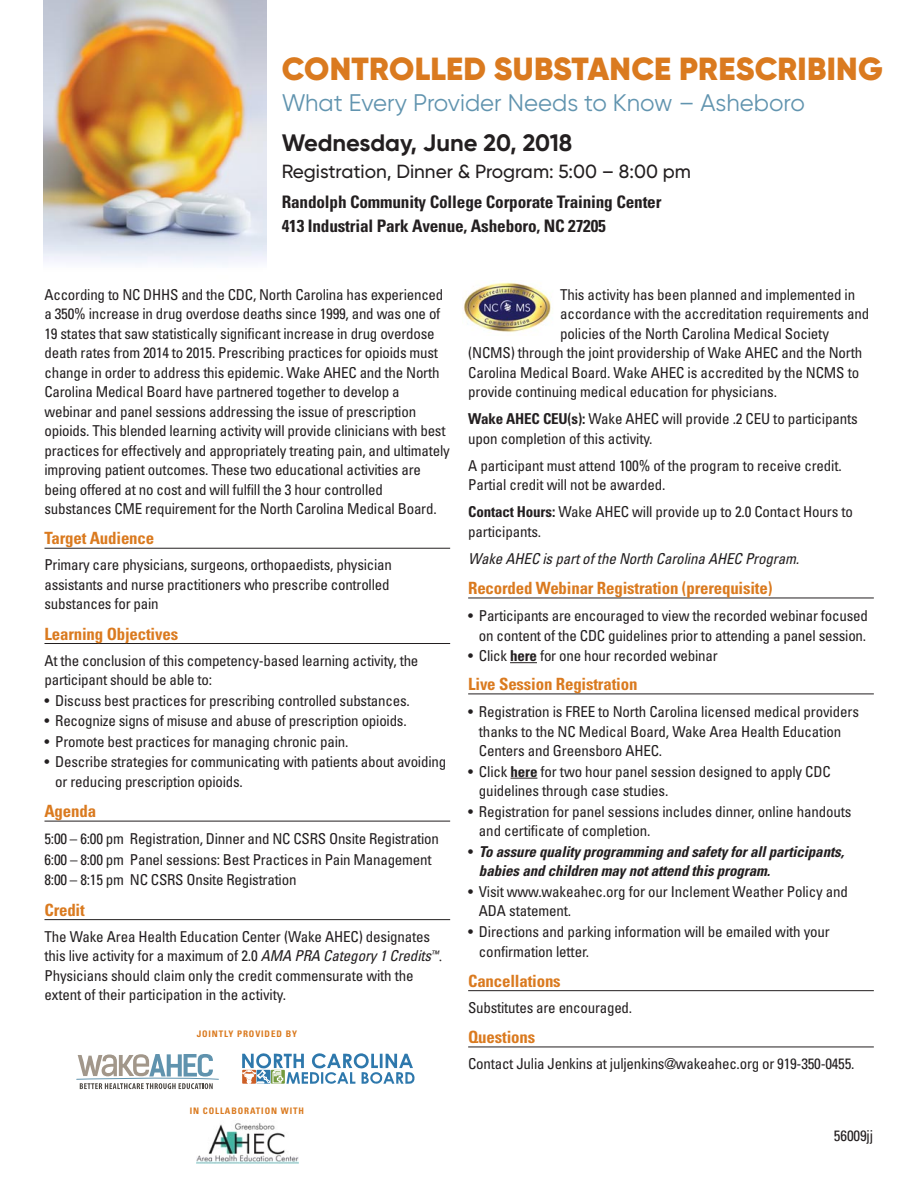
<style>
.page{position:relative;width:918px;height:1188px;background:#fff}
.page>*{position:absolute;margin:0;border:0;box-sizing:border-box;transform-origin:0 0}
.t1{font:900 31.95px "Gilroy";letter-spacing:.01em;color:#da7a1f}
.t2{font:24px "Gilroy";color:#6194af}
.t3{font:700 23.7px "Gilroy";color:#231f20}
.t4{font:500 19.05px "Gilroy";color:#231f20}
.t5{font:700 condensed 17.25px/24px "Univers";letter-spacing:-.01em;color:#231f20}
.t6{font:700 condensed 16.8px "Univers";letter-spacing:-.01em;color:#da7a1f}
.t7{font:condensed 15px/19.5px "Univers";letter-spacing:-.015em;color:#231f20}
.t8{font:italic 700 condensed 15px/19.5px "Univers";color:#231f20}
.t9{font:italic condensed 15px "Univers";color:#231f20}
.t10{font:700 condensed 9px "Univers";letter-spacing:.1em;color:#da7a1f}
.s1{font-style:italic}
.s2{font-family:"Didot";font-stretch:normal}
.s3{font-weight:700}
.s4{font-weight:400;font-style:normal}
</style>
<div class="page">
<img style="left:44px;top:0;width:223px;height:265px">
<hr style="left:44px;top:548px;width:406px;height:1px;background:#231f20">
<hr style="left:44px;top:643px;width:406px;height:1px;background:#231f20">
<hr style="left:44px;top:821px;width:406px;height:1px;background:#231f20">
<hr style="left:44px;top:919px;width:406px;height:1px;background:#231f20">
<hr style="left:468px;top:598px;width:406px;height:1px;background:#231f20">
<svg style="left:510px;top:662px;width:27px;height:1px"></svg>
<hr style="left:468px;top:694px;width:406px;height:1px;background:#231f20">
<svg style="left:511px;top:778px;width:26px;height:1px"></svg>
<hr style="left:468px;top:990px;width:406px;height:1px;background:#231f20">
<hr style="left:468px;top:1047px;width:406px;height:1px;background:#231f20">
<svg style="left:76px;top:1054px;width:143px;height:35px"></svg>
<svg style="left:242px;top:1053px;width:173px;height:31px"></svg>
<img style="left:464px;top:282px;width:87px;height:50px">
<img style="left:196px;top:1123px;width:102px;height:41px">
<h1 class="t1" style="left:282px;top:58px;width:603px">CONTROLLED SUBSTANCE PRESCRIBING</h1>
<h2 class="t2" style="left:282px;top:89px;width:525px">What Every Provider Needs to Know – Asheboro</h2>
<h3 class="t3" style="left:282px;top:129px;width:292px">Wednesday, June 20, 2018</h3>
<p class="t4" style="left:282px;top:160px;width:411px">Registration, Dinner &amp; Program: 5:00 – 8:00 pm</p>
<p class="t5" style="left:282px;top:191px;width:381px">Randolph Community College Corporate Training Center<br>413 Industrial Park Avenue, Asheboro, NC 27205</p>
<p class="t7" style="left:44px;top:286px;width:407px">According to NC DHHS and the CDC, North Carolina has experienced a 350% increase in drug overdose deaths since 1999, and was one of 19 states that saw statistically significant increase in drug overdose death rates from 2014 to 2015. Prescribing practices for opioids must change in order to address this epidemic. Wake AHEC and the North Carolina Medical Board have partnered together to develop a webinar and panel sessions addressing the issue of prescription opioids. This blended learning activity will provide clinicians with best practices for effectively and appropriately treating pain, and ultimately improving patient outcomes. These two educational activities are being offered at no cost and will fulfill the 3 hour controlled substances CME requirement for the North Carolina Medical Board.</p>
<p class="t6" style="left:44px;top:532px;width:111px">Target Audience</p>
<p class="t7" style="left:44px;top:557px;width:349px">Primary care physicians, surgeons, orthopaedists, physician assistants and nurse practitioners who prescribe controlled substances for pain</p>
<p class="t6" style="left:44px;top:628px;width:135px">Learning Objectives</p>
<p class="t7" style="left:44px;top:652px;width:375px">At the conclusion of this competency-based learning activity, the participant should be able to:</p>
<p class="t7" style="left:44px;top:692px;width:367px">• Discuss best practices for prescribing controlled substances.</p>
<p class="t7" style="left:44px;top:713px;width:364px">• Recognize signs of misuse and abuse of prescription opioids.</p>
<p class="t7" style="left:44px;top:733px;width:305px">• Promote best practices for managing chronic pain.</p>
<p class="t7" style="left:55px;top:754px;width:392px;text-indent:-11px">• Describe strategies for communicating with patients about avoiding or reducing prescription opioids.</p>
<p class="t6" style="left:44px;top:805px;width:53px">Agenda</p>
<p class="t7" style="left:44px;top:830px;width:396px;line-height:20.5px">5:00 – 6:00 pm Registration, Dinner and NC CSRS Onsite Registration<br>6:00 – 8:00 pm Panel sessions: Best Practices in Pain Management<br>8:00 – 8:15 pm NC CSRS Onsite Registration</p>
<p class="t6" style="left:44px;top:904px;width:42px">Credit</p>
<p class="t7" style="left:44px;top:928px;width:400px">The Wake Area Health Education Center (Wake AHEC) designates this live activity for a maximum of 2.0 <span class="s1">AMA PRA Category 1 Credits</span><sup>™</sup><span class="s2">.<br></span>Physicians should claim only the credit commensurate with the extent of their participation in the activity.</p>
<p class="t10" style="left:197px;top:1031px;width:102px">JOINTLY PROVIDED BY</p>
<p class="t10" style="left:190px;top:1107px;width:116px">IN COLLABORATION WITH</p>
<p class="t7" style="left:560px;top:286px;width:297px">This activity has been planned and implemented in</p>
<p class="t7" style="left:560px;top:305px;width:311px">accordance with the accreditation requirements and</p>
<p class="t7" style="left:560px;top:325px;width:270px">policies of the North Carolina Medical Society</p>
<p class="t7" style="left:468px;top:344px;width:396px">(NCMS) through the joint providership of Wake AHEC and the North</p>
<p class="t7" style="left:468px;top:364px;width:393px">Carolina Medical Board. Wake AHEC is accredited by the NCMS to</p>
<p class="t7" style="left:468px;top:383px;width:310px">provide continuing medical education for physicians.</p>
<p class="t7" style="left:468px;top:410px;width:391px"><span class="s3">Wake AHEC CEU(s):</span> Wake AHEC will provide .2 CEU to participants upon completion of this activity.</p>
<p class="t7" style="left:468px;top:457px;width:375px">A participant must attend 100% of the program to receive credit.<br>Partial credit will not be awarded.</p>
<p class="t7" style="left:468px;top:504px;width:386px"><span class="s3">Contact Hours:</span> Wake AHEC will provide up to 2.0 Contact Hours to participants.</p>
<p class="t9" style="left:468px;top:553px;width:335px">Wake AHEC is partof the North Carolina AHEC Program.</p>
<p class="t6" style="left:468px;top:582px;width:306px">Recorded Webinar Registration (prerequisite)</p>
<p class="t7" style="left:468px;top:607px;width:401px;text-align:right">• Participants are encouraged to view the recorded webinar focused on content of the CDC guidelines prior to attending a panel session.</p>
<p class="t7" style="left:468px;top:648px;width:251px">• Click <span class="s3">here</span> for one hour recorded webinar</p>
<p class="t6" style="left:468px;top:678px;width:171px">Live Session Registration</p>
<p class="t7" style="left:479px;top:703px;width:382px;text-indent:-11px">• Registration is FREE to North Carolina licensed medical providers thanks to the NC Medical Board, Wake Area Health Education<br>Centers and Greensboro AHEC.</p>
<p class="t7" style="left:479px;top:763px;width:353px;text-indent:-11px">• Click <span class="s3">here</span> for two hour panel session designed to apply CDC guidelines through case studies.</p>
<p class="t7" style="left:479px;top:803px;width:374px;text-indent:-11px">• Registration for panel sessions includes dinner, online handouts and certificate of completion.</p>
<p class="t8" style="left:479px;top:843px;width:370px;text-indent:-11px"><span class="s4">•</span> To assure quality programming and safety forallparticipants, babies and children may notattend this program.</p>
<p class="t7" style="left:479px;top:883px;width:370px;text-indent:-11px">• Visit www.wakeahec.org for our Inclement Weather Policy and<br>ADA statement.</p>
<p class="t7" style="left:479px;top:923px;width:352px;text-indent:-11px">• Directions and parking information will be emailed with your confirmation letter.</p>
<p class="t6" style="left:468px;top:975px;width:94px">Cancellations</p>
<p class="t7" style="left:468px;top:999px;width:166px">Substitutes are encouraged.</p>
<p class="t6" style="left:468px;top:1031px;width:69px">Questions</p>
<p class="t7" style="left:468px;top:1055px;width:388px">Contact Julia Jenkins at juljenkins@wakeahec.org or 919-350-0455.</p>
<p class="t7" style="left:834px;top:1127px;width:41px">56009jj</p>
</div>
